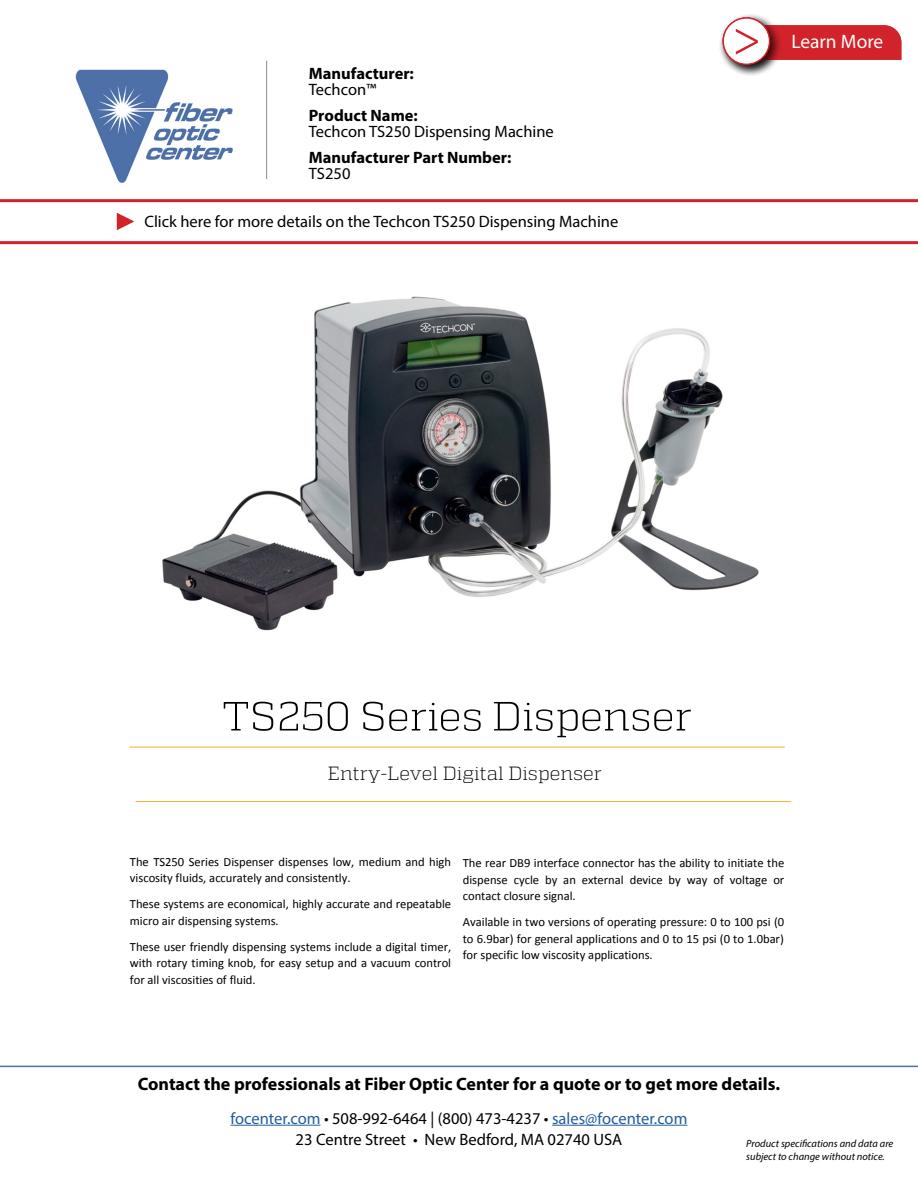
<style>
.page{position:relative;width:918px;height:1188px;background:#fff}
.page>*{position:absolute;margin:0;border:0;box-sizing:border-box;transform-origin:0 0}
.t1{font:51px "Minion Pro";color:#d2232a}
.t2{font:19.5px "Myriad Pro";color:#fff}
.t3{font:300 19.05px "Quadon";color:#000}
.t4{font:700 18px "Myriad Pro";color:#000}
.t5{font:16.5px/16.5px "Myriad Pro";color:#000}
.t6{font:16.5px "Myriad Pro";color:#215e9e}
.t7{font:700 16.5px/16.5px "Myriad Pro";color:#000}
.t8{font:12.6px/16.4px "Calibri";color:#000;text-align:justify}
.t9{font:italic 10.5px "Myriad Pro";color:#000}
.s1{font-weight:400}
.s2{font-weight:700}
.s3{color:#000}
</style>
<div class="page">
<hr style="left:231px;top:1125px;width:90px;height:1px;background:#215e9e">
<hr style="left:552px;top:1125px;width:135px;height:1px;background:#215e9e">
<hr style="left:0;top:1066px;width:918px;height:1px;background:#4f70a8">
<img style="left:223px;top:701px;width:125px;height:30px">
<img style="left:363px;top:701px;width:118px;height:30px">
<img style="left:493px;top:702px;width:198px;height:36px">
<hr style="left:129px;top:747px;width:656px;height:1px;background:#f0b323">
<hr style="left:136px;top:801px;width:655px;height:1px;background:#f0b323">
<img style="left:162px;top:296px;width:597px;height:335px">
<img style="left:75px;top:69px;width:158px;height:114px">
<hr style="left:266px;top:61px;width:1px;height:118px;background:#8a8c8e">
<hr style="left:0;top:241px;width:918px;height:3px;background:#d2232a">
<svg style="left:117px;top:213px;width:17px;height:17px"></svg>
<div style="left:783px;top:25px;width:118px;height:35px;background:#d2232a"></div>
<div style="left:718px;top:13px;width:65px;height:64px;background:#000;opacity:.75"></div>
<div style="left:723px;top:18px;width:47px;height:46px;background:#fff;border-radius:50%"></div>
<div style="left:723px;top:17px;width:47px;height:48px;border:1px solid #d2232a;border-radius:50%"></div>
<hr style="left:0;top:199px;width:918px;height:3px;background:#d2232a">
<p class="t7" style="left:309px;top:64px;width:107px">Manufacturer:<br><span class="s1">Techcon™</span></p>
<p class="t5" style="left:309px;top:107px;width:246px"><span class="s2">Product Name:<br></span>Techcon TS250 Dispensing Machine</p>
<p class="t7" style="left:309px;top:148px;width:204px">Manufacturer Part Number:</p>
<p class="t5" style="left:309px;top:165px;width:43px">TS250</p>
<p class="t5" style="left:144px;top:213px;width:475px">Click here for more details on the Techcon TS250 Dispensing Machine</p>
<p class="t1" style="left:733px;top:4px;width:30px">&gt;</p>
<p class="t2" style="left:791px;top:30px;width:93px">Learn More</p>
<h3 class="t3" style="left:328px;top:762px;width:276px">Entry-Level Digital Dispenser</h3>
<p class="t8" style="left:130px;top:853px;width:323px">The TS250 Series Dispenser dispenses low, medium and high viscosity fluids, accurately and consistently.</p>
<p class="t8" style="left:130px;top:896px;width:323px">These systems are economical, highly accurate and repeatable micro air dispensing systems.</p>
<p class="t8" style="left:130px;top:939px;width:323px">These user friendly dispensing systems include a digital timer, with rotary timing knob, for easy setup and a vacuum control for all viscosities of fluid.</p>
<p class="t8" style="left:463px;top:855px;width:323px">The rear DB9 interface connector has the ability to initiate the dispense cycle by an external device by way of voltage or contact closure signal.</p>
<p class="t8" style="left:463px;top:914px;width:323px">Available in two versions of operating pressure: 0 to 100 psi (0 to 6.9bar) for general applications and 0 to 15 psi (0 to 1.0bar) for specific low viscosity applications.</p>
<p class="t4" style="left:138px;top:1072px;width:644px">Contact the professionals at Fiber Optic Center for a quote or to get more details.</p>
<p class="t6" style="left:231px;top:1108px;width:458px">focenter.com <span class="s3">• 508-992-6464 | (800) 473-4237 •</span> sales@focenter.com</p>
<p class="t5" style="left:296px;top:1131px;width:328px">23 Centre Street • New Bedford, MA 02740 USA</p>
<p class="t9" style="left:746px;top:1137px;width:149px">Product specifications and data are</p>
<p class="t9" style="left:746px;top:1150px;width:140px">subject to change without notice.</p>
</div>
